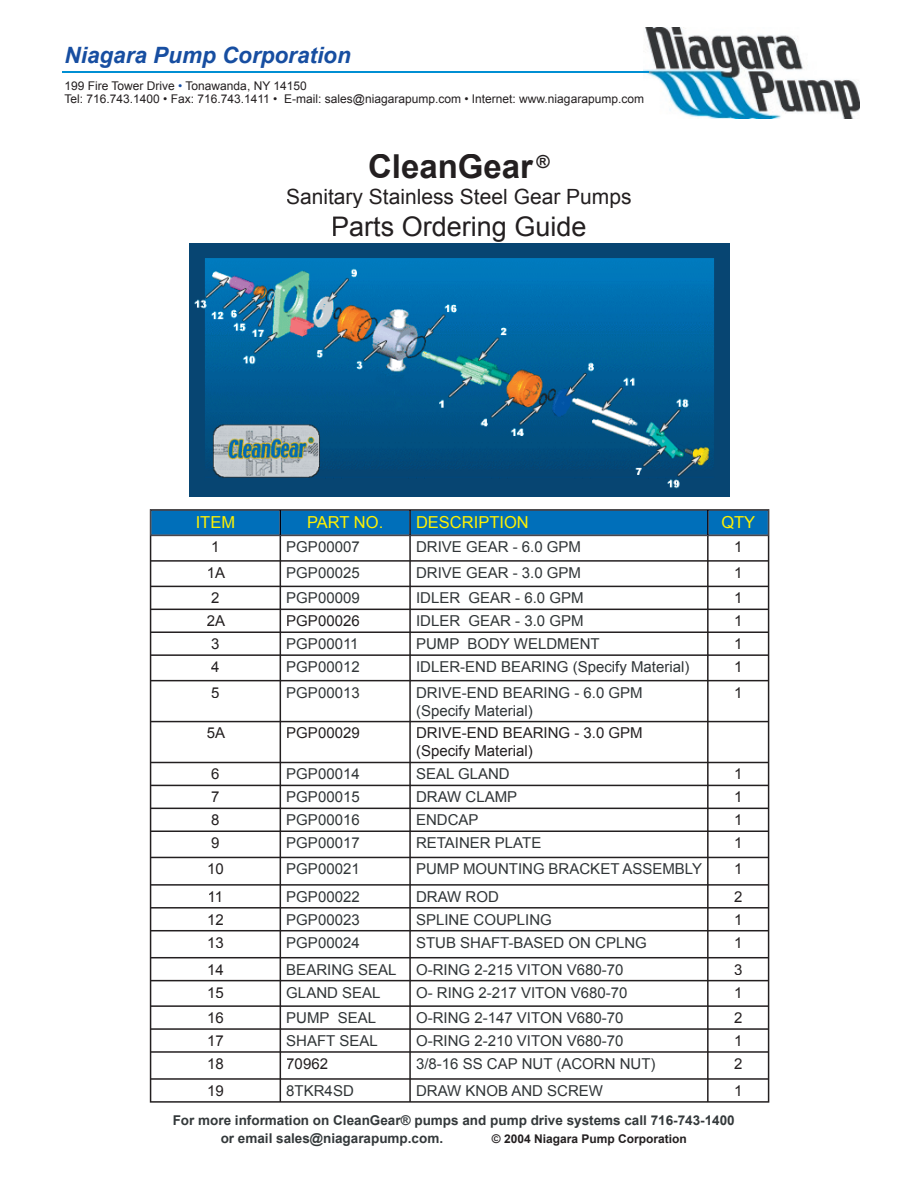
<style>
.page{position:relative;width:918px;height:1188px;background:#fff}
.page>*{position:absolute;margin:0;border:0;box-sizing:border-box;transform-origin:0 0}
.t1{font:700 33px "Arial";color:#231f20}
.t2{font:27px "Arial";color:#231f20}
.t3{font:italic 700 22.5px "Arial";color:#174ea1}
.t4{font:21px "Arial";color:#231f20}
.t5{font:16.5px "Arial";color:#fff101}
.t6{font:15px/18px "Arial";color:#303537}
.t7{font:15px/18px "Arial";color:#231f20}
.t8{font:700 13.5px/18px "Arial";color:#34393b}
.t9{font:12px/13.5px "Arial";color:#231f20}
.t10{font:700 12px "Arial";color:#231f20}
.s1{color:#174ea1}
</style>
<div class="page">
<img style="left:644px;top:27px;width:216px;height:92px">
<hr style="left:62px;top:71px;width:587px;height:2px;background:#008fd3">
<img style="left:190px;top:243px;width:540px;height:253px">
<svg style="left:150px;top:509px;width:619px;height:594px"></svg>
<svg style="left:151px;top:510px;width:618px;height:25px"></svg>
<h3 class="t3" style="left:64px;top:42px;width:288px">Niagara Pump Corporation</h3>
<p class="t9" style="left:64px;top:79px;width:581px">199 Fire Tower Drive <span class="s1">•</span> Tonawanda, NY 14150<br>Tel: 716.743.1400 • Fax: 716.743.1411 • E-mail: sales@niagarapump.com • Internet: www.niagarapump.com</p>
<h1 class="t1" style="left:368px;top:148px;width:183px">CleanGear <sup>®</sup></h1>
<h3 class="t4" style="left:286px;top:184px;width:347px">Sanitary Stainless Steel Gear Pumps</h3>
<h2 class="t2" style="left:331px;top:211px;width:257px">Parts Ordering Guide</h2>
<p class="t5" style="left:196px;top:513px;width:41px">ITEM</p>
<p class="t5" style="left:307px;top:513px;width:78px">PART NO.</p>
<p class="t5" style="left:416px;top:513px;width:114px">DESCRIPTION</p>
<p class="t5" style="left:721px;top:513px;width:35px">QTY</p>
<p class="t7" style="left:211px;top:538px;width:10px">1</p>
<p class="t6" style="left:286px;top:538px;width:75px">PGP00007</p>
<p class="t6" style="left:416px;top:538px;width:167px">DRIVE GEAR - 6.0 GPM</p>
<p class="t7" style="left:734px;top:538px;width:10px">1</p>
<p class="t7" style="left:207px;top:564px;width:20px">1A</p>
<p class="t6" style="left:286px;top:564px;width:75px">PGP00025</p>
<p class="t6" style="left:416px;top:564px;width:167px">DRIVE GEAR - 3.0 GPM</p>
<p class="t7" style="left:734px;top:564px;width:10px">1</p>
<p class="t7" style="left:211px;top:589px;width:10px">2</p>
<p class="t6" style="left:286px;top:589px;width:75px">PGP00009</p>
<p class="t6" style="left:416px;top:589px;width:169px">IDLER GEAR - 6.0 GPM</p>
<p class="t7" style="left:734px;top:589px;width:10px">1</p>
<p class="t7" style="left:207px;top:612px;width:20px">2A</p>
<p class="t7" style="left:286px;top:612px;width:75px">PGP00026</p>
<p class="t6" style="left:416px;top:612px;width:169px">IDLER GEAR - 3.0 GPM</p>
<p class="t7" style="left:734px;top:612px;width:10px">1</p>
<p class="t7" style="left:211px;top:635px;width:10px">3</p>
<p class="t6" style="left:286px;top:635px;width:74px">PGP00011</p>
<p class="t6" style="left:416px;top:635px;width:185px">PUMP BODY WELDMENT</p>
<p class="t7" style="left:734px;top:635px;width:10px">1</p>
<p class="t7" style="left:211px;top:658px;width:10px">4</p>
<p class="t6" style="left:286px;top:658px;width:75px">PGP00012</p>
<p class="t6" style="left:416px;top:658px;width:275px">IDLER-END BEARING (Specify Material)</p>
<p class="t7" style="left:734px;top:658px;width:10px">1</p>
<p class="t7" style="left:211px;top:683px;width:10px">5</p>
<p class="t6" style="left:286px;top:683px;width:75px">PGP00013</p>
<p class="t6" style="left:416px;top:683px;width:228px">DRIVE-END BEARING - 6.0 GPM (Specify Material)</p>
<p class="t7" style="left:734px;top:683px;width:10px">1</p>
<p class="t7" style="left:207px;top:724px;width:20px">5A</p>
<p class="t7" style="left:286px;top:724px;width:75px">PGP00029</p>
<p class="t7" style="left:416px;top:724px;width:228px">DRIVE-END BEARING - 3.0 GPM (Specify Material)</p>
<p class="t7" style="left:211px;top:765px;width:10px">6</p>
<p class="t6" style="left:286px;top:765px;width:75px">PGP00014</p>
<p class="t6" style="left:416px;top:765px;width:95px">SEAL GLAND</p>
<p class="t7" style="left:734px;top:765px;width:10px">1</p>
<p class="t7" style="left:211px;top:788px;width:10px">7</p>
<p class="t6" style="left:286px;top:788px;width:75px">PGP00015</p>
<p class="t6" style="left:416px;top:788px;width:103px">DRAW CLAMP</p>
<p class="t7" style="left:734px;top:788px;width:10px">1</p>
<p class="t7" style="left:211px;top:811px;width:10px">8</p>
<p class="t6" style="left:286px;top:811px;width:75px">PGP00016</p>
<p class="t6" style="left:416px;top:811px;width:64px">ENDCAP</p>
<p class="t7" style="left:734px;top:811px;width:10px">1</p>
<p class="t7" style="left:211px;top:834px;width:10px">9</p>
<p class="t6" style="left:286px;top:834px;width:75px">PGP00017</p>
<p class="t6" style="left:416px;top:834px;width:127px">RETAINER PLATE</p>
<p class="t7" style="left:734px;top:834px;width:10px">1</p>
<p class="t7" style="left:207px;top:860px;width:18px">10</p>
<p class="t6" style="left:286px;top:860px;width:75px">PGP00021</p>
<p class="t6" style="left:416px;top:860px;width:288px">PUMP MOUNTING BRACKET ASSEMBLY</p>
<p class="t7" style="left:734px;top:860px;width:10px">1</p>
<p class="t7" style="left:208px;top:888px;width:17px">11</p>
<p class="t6" style="left:286px;top:888px;width:75px">PGP00022</p>
<p class="t6" style="left:416px;top:888px;width:84px">DRAW ROD</p>
<p class="t7" style="left:734px;top:888px;width:10px">2</p>
<p class="t7" style="left:207px;top:910px;width:18px">12</p>
<p class="t6" style="left:286px;top:910px;width:75px">PGP00023</p>
<p class="t6" style="left:416px;top:910px;width:137px">SPLINE COUPLING</p>
<p class="t7" style="left:734px;top:910px;width:10px">1</p>
<p class="t7" style="left:207px;top:933px;width:18px">13</p>
<p class="t6" style="left:286px;top:933px;width:75px">PGP00024</p>
<p class="t6" style="left:416px;top:933px;width:232px">STUB SHAFT-BASED ON CPLNG</p>
<p class="t7" style="left:734px;top:933px;width:10px">1</p>
<p class="t7" style="left:207px;top:960px;width:18px">14</p>
<p class="t6" style="left:286px;top:960px;width:112px">BEARING SEAL</p>
<p class="t6" style="left:416px;top:960px;width:209px">O-RING 2-215 VITON V680-70</p>
<p class="t7" style="left:734px;top:960px;width:10px">3</p>
<p class="t7" style="left:207px;top:983px;width:18px">15</p>
<p class="t6" style="left:286px;top:983px;width:96px">GLAND SEAL</p>
<p class="t6" style="left:416px;top:983px;width:213px">O- RING 2-217 VITON V680-70</p>
<p class="t7" style="left:734px;top:983px;width:10px">1</p>
<p class="t7" style="left:207px;top:1009px;width:18px">16</p>
<p class="t6" style="left:286px;top:1009px;width:91px">PUMP SEAL</p>
<p class="t6" style="left:416px;top:1009px;width:209px">O-RING 2-147 VITON V680-70</p>
<p class="t7" style="left:734px;top:1009px;width:10px">2</p>
<p class="t7" style="left:207px;top:1032px;width:18px">17</p>
<p class="t6" style="left:286px;top:1032px;width:93px">SHAFT SEAL</p>
<p class="t6" style="left:416px;top:1032px;width:209px">O-RING 2-210 VITON V680-70</p>
<p class="t7" style="left:734px;top:1032px;width:10px">1</p>
<p class="t7" style="left:207px;top:1055px;width:18px">18</p>
<p class="t7" style="left:286px;top:1055px;width:43px">70962</p>
<p class="t6" style="left:416px;top:1055px;width:241px">3/8-16 SS CAP NUT (ACORN NUT)</p>
<p class="t7" style="left:734px;top:1055px;width:10px">2</p>
<p class="t7" style="left:207px;top:1082px;width:18px">19</p>
<p class="t6" style="left:286px;top:1082px;width:69px">8TKR4SD</p>
<p class="t6" style="left:416px;top:1082px;width:188px">DRAW KNOB AND SCREW</p>
<p class="t7" style="left:734px;top:1082px;width:10px">1</p>
<p class="t8" style="left:221px;top:1112px;width:516px;text-indent:-48px">For more information on CleanGear® pumps and pump drive systems call 716-743-1400 or email sales@niagarapump.com.</p>
<p class="t10" style="left:492px;top:1132px;width:196px">© 2004 Niagara Pump Corporation</p>
</div>
